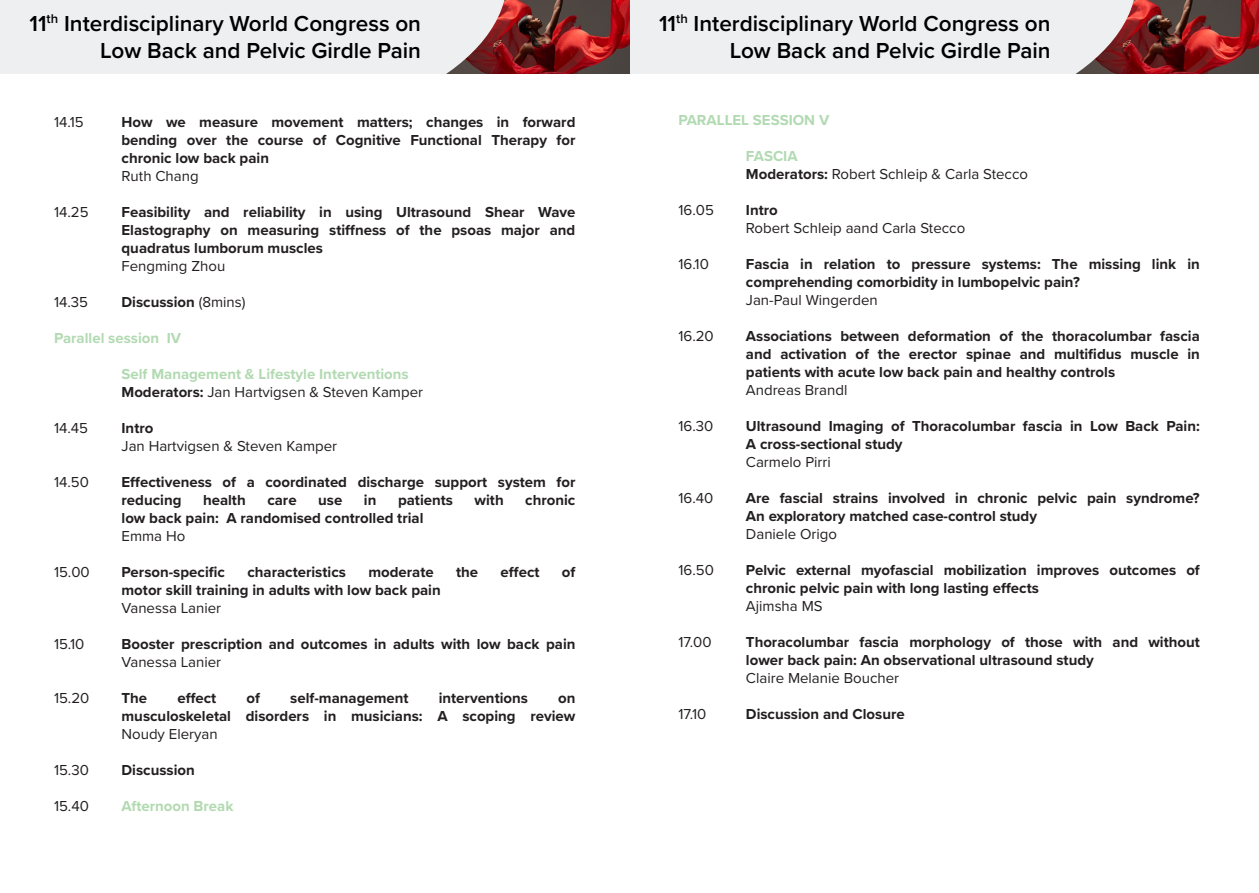
<style>
.page{position:relative;width:1259px;height:893px;background:#fff}
.page>*{position:absolute;margin:0;border:0;box-sizing:border-box;transform-origin:0 0}
.t1{font:600 22.5px/27px "Proxima Nova";color:#000001;text-align:right}
.t2{font:700 15px "Proxima Nova";color:#231f20}
.t3{font:15px "Proxima Nova";color:#231f20}
.t4{font:700 15px "Proxima Nova";color:#b2dab2}
.t5{font:700 15px "Proxima Nova";color:#b2dab0}
.s1{font-weight:400}
.s2{font-weight:700}
</style>
<div class="page">
<img style="left:1136px;top:0;width:123px;height:74px">
<div style="left:629px;top:0;width:507px;height:74px;background:#eeeff1"></div>
<img style="left:507px;top:0;width:122px;height:74px">
<div style="left:0;top:0;width:507px;height:74px;background:#eeeff1"></div>
<h1 class="t1" style="left:30px;top:9px;width:393px">11<sup>th</sup> Interdisciplinary World Congress on<br>Low Back and Pelvic Girdle Pain</h1>
<h1 class="t1" style="left:659px;top:9px;width:393px">11<sup>th</sup> Interdisciplinary World Congress on<br>Low Back and Pelvic Girdle Pain</h1>
<p class="t3" style="left:54px;top:111px;width:31px">14.15</p>
<p class="t2" style="left:122px;top:111px;width:455px">How we measure movement matters; changes in forward</p>
<p class="t2" style="left:122px;top:129px;width:455px">bending over the course of Cognitive Functional Therapy for</p>
<p class="t2" style="left:122px;top:147px;width:149px">chronic low back pain</p>
<p class="t3" style="left:122px;top:165px;width:79px">Ruth Chang</p>
<p class="t3" style="left:54px;top:201px;width:36px">14.25</p>
<p class="t2" style="left:122px;top:201px;width:455px">Feasibility and reliability in using Ultrasound Shear Wave</p>
<p class="t2" style="left:122px;top:219px;width:455px">Elastography on measuring stiffness of the psoas major and</p>
<p class="t2" style="left:122px;top:237px;width:203px">quadratus lumborum muscles</p>
<p class="t3" style="left:122px;top:255px;width:105px">Fengming Zhou</p>
<p class="t3" style="left:54px;top:291px;width:36px">14.35</p>
<p class="t2" style="left:122px;top:291px;width:126px">Discussion <span class="s1">(8mins)</span></p>
<p class="t4" style="left:54px;top:327px;width:129px">Parallel session IV</p>
<p class="t4" style="left:122px;top:363px;width:289px">Self Management &amp; Lifestyle Interventions</p>
<p class="t3" style="left:122px;top:381px;width:303px"><span class="s2">Moderators:</span> Jan Hartvigsen &amp; Steven Kamper</p>
<p class="t3" style="left:54px;top:417px;width:36px">14.45</p>
<p class="t2" style="left:122px;top:417px;width:33px">Intro</p>
<p class="t3" style="left:122px;top:435px;width:217px">Jan Hartvigsen &amp; Steven Kamper</p>
<p class="t3" style="left:54px;top:471px;width:36px">14.50</p>
<p class="t2" style="left:122px;top:471px;width:455px">Effectiveness of a coordinated discharge support system for</p>
<p class="t2" style="left:122px;top:489px;width:61px">reducing</p>
<p class="t2" style="left:203px;top:489px;width:44px">health</p>
<p class="t2" style="left:267px;top:489px;width:31px">care</p>
<p class="t2" style="left:318px;top:489px;width:26px">use</p>
<p class="t2" style="left:364px;top:489px;width:14px">in</p>
<p class="t2" style="left:398px;top:489px;width:56px">patients</p>
<p class="t2" style="left:474px;top:489px;width:31px">with</p>
<p class="t2" style="left:525px;top:489px;width:52px">chronic</p>
<p class="t2" style="left:122px;top:507px;width:303px">low back pain: A randomised controlled trial</p>
<p class="t3" style="left:122px;top:525px;width:65px">Emma Ho</p>
<p class="t3" style="left:54px;top:561px;width:37px">15.00</p>
<p class="t2" style="left:122px;top:561px;width:105px">Person-specific</p>
<p class="t2" style="left:247px;top:561px;width:100px">characteristics</p>
<p class="t2" style="left:368px;top:561px;width:67px">moderate</p>
<p class="t2" style="left:456px;top:561px;width:24px">the</p>
<p class="t2" style="left:500px;top:561px;width:40px">effect</p>
<p class="t2" style="left:562px;top:561px;width:15px">of</p>
<p class="t2" style="left:122px;top:579px;width:321px">motor skill training in adults with low back pain</p>
<p class="t3" style="left:122px;top:597px;width:101px">Vanessa Lanier</p>
<p class="t3" style="left:54px;top:633px;width:32px">15.10</p>
<p class="t2" style="left:122px;top:633px;width:455px">Booster prescription and outcomes in adults with low back pain</p>
<p class="t3" style="left:122px;top:651px;width:101px">Vanessa Lanier</p>
<p class="t3" style="left:54px;top:687px;width:37px">15.20</p>
<p class="t2" style="left:122px;top:687px;width:27px">The</p>
<p class="t2" style="left:177px;top:687px;width:40px">effect</p>
<p class="t2" style="left:246px;top:687px;width:15px">of</p>
<p class="t2" style="left:290px;top:687px;width:120px">self-management</p>
<p class="t2" style="left:439px;top:687px;width:91px">interventions</p>
<p class="t2" style="left:558px;top:687px;width:19px">on</p>
<p class="t2" style="left:122px;top:705px;width:455px">musculoskeletal disorders in musicians: A scoping review</p>
<p class="t3" style="left:122px;top:723px;width:98px">Noudy Eleryan</p>
<p class="t3" style="left:54px;top:759px;width:36px">15.30</p>
<p class="t2" style="left:122px;top:759px;width:75px">Discussion</p>
<p class="t3" style="left:54px;top:795px;width:36px">15.40</p>
<p class="t5" style="left:122px;top:795px;width:113px">Afternoon Break</p>
<p class="t4" style="left:678px;top:108px;width:152px">PARALLEL SESSION V</p>
<p class="t4" style="left:746px;top:144px;width:53px">FASCIA</p>
<p class="t3" style="left:746px;top:162px;width:284px"><span class="s2">Moderators:</span> Robert Schleip &amp; Carla Stecco</p>
<p class="t3" style="left:678px;top:198px;width:37px">16.05</p>
<p class="t2" style="left:746px;top:198px;width:33px">Intro</p>
<p class="t3" style="left:746px;top:216px;width:221px">Robert Schleip aand Carla Stecco</p>
<p class="t3" style="left:678px;top:252px;width:32px">16.10</p>
<p class="t2" style="left:746px;top:252px;width:455px">Fascia in relation to pressure systems: The missing link in</p>
<p class="t2" style="left:746px;top:270px;width:335px">comprehending comorbidity in lumbopelvic pain?</p>
<p class="t3" style="left:746px;top:288px;width:133px">Jan-Paul Wingerden</p>
<p class="t3" style="left:678px;top:324px;width:37px">16.20</p>
<p class="t2" style="left:746px;top:324px;width:455px">Associations between deformation of the thoracolumbar fascia</p>
<p class="t2" style="left:746px;top:342px;width:455px">and activation of the erector spinae and multifidus muscle in</p>
<p class="t2" style="left:746px;top:360px;width:371px">patients with acute low back pain and healthy controls</p>
<p class="t3" style="left:746px;top:378px;width:103px">Andreas Brandl</p>
<p class="t3" style="left:678px;top:414px;width:36px">16.30</p>
<p class="t2" style="left:746px;top:414px;width:455px">Ultrasound Imaging of Thoracolumbar fascia in Low Back Pain:</p>
<p class="t2" style="left:746px;top:432px;width:158px">A cross-sectional study</p>
<p class="t3" style="left:746px;top:450px;width:86px">Carmelo Pirri</p>
<p class="t3" style="left:678px;top:486px;width:36px">16.40</p>
<p class="t2" style="left:746px;top:486px;width:455px">Are fascial strains involved in chronic pelvic pain syndrome?</p>
<p class="t2" style="left:746px;top:504px;width:293px">An exploratory matched case-control study</p>
<p class="t3" style="left:746px;top:522px;width:93px">Daniele Origo</p>
<p class="t3" style="left:678px;top:558px;width:37px">16.50</p>
<p class="t2" style="left:746px;top:558px;width:455px">Pelvic external myofascial mobilization improves outcomes of</p>
<p class="t2" style="left:746px;top:576px;width:294px">chronic pelvic pain with long lasting effects</p>
<p class="t3" style="left:746px;top:594px;width:78px">Ajimsha MS</p>
<p class="t3" style="left:678px;top:630px;width:35px">17.00</p>
<p class="t2" style="left:746px;top:630px;width:455px">Thoracolumbar fascia morphology of those with and without</p>
<p class="t2" style="left:746px;top:648px;width:349px">lower back pain: An observational ultrasound study</p>
<p class="t3" style="left:746px;top:666px;width:155px">Claire Melanie Boucher</p>
<p class="t3" style="left:678px;top:702px;width:29px">17.10</p>
<p class="t2" style="left:746px;top:702px;width:160px">Discussion and Closure</p>
</div>
